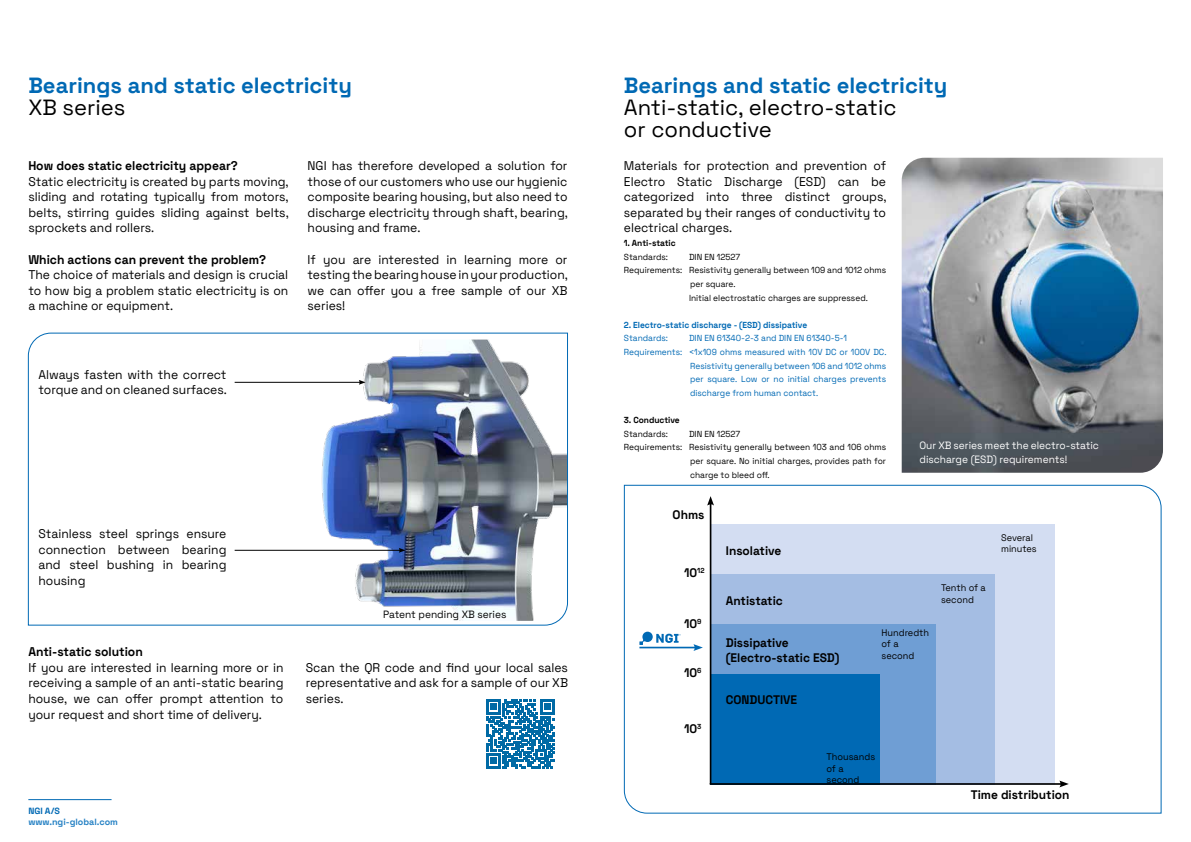
<style>
.page{position:relative;width:1191px;height:842px;background:#fff}
.page>*{position:absolute;margin:0;border:0;box-sizing:border-box;transform-origin:0 0}
.t1{font:700 22px "Space Grotesk";color:#0069b4}
.t2{font:22px/22px "Space Grotesk";color:#000}
.t3{font:12.6px/15.6px "Space Grotesk";color:#000;text-align:justify;scale:.96 1}
.t4{font:700 12.6px "Space Grotesk";color:#000;scale:.96 1}
.t5{font:700 12.4px/15.3px "Space Grotesk";color:#000;scale:.96 1}
.t6{font:10.6px/13.6px "Space Grotesk";color:#fff;scale:.96 1}
.t7{font:10.6px "Space Grotesk";color:#000;scale:.96 1}
.t8{font:9.6px/11.5px "Space Grotesk";color:#000;scale:.96 1}
.t9{font:700 9px "Space Grotesk";color:#2581c4}
.t10{font:700 9px "Space Grotesk";color:#0069b4}
.t11{font:8.8px "Space Grotesk";color:#000;scale:.96 1}
.t12{font:8.8px "Space Grotesk";color:#0069b4;scale:.96 1}
.t13{font:700 8.8px "Space Grotesk";color:#0069b4;scale:.96 1}
.t14{font:700 8.8px "Space Grotesk";color:#000;scale:.96 1}
</style>
<div class="page">
<hr style="left:28px;top:799px;width:84px;height:1px;background:#0069b4">
<svg style="left:27px;top:332px;width:541px;height:294px"></svg>
<img style="left:901px;top:158px;width:262px;height:315px">
<svg style="left:486px;top:700px;width:68px;height:68px"></svg>
<svg style="left:623px;top:484px;width:539px;height:330px"></svg>
<div style="left:710px;top:524px;width:344px;height:260px;background:#d3ddf2"></div>
<div style="left:710px;top:573px;width:284px;height:211px;background:#a4bde3"></div>
<div style="left:710px;top:623px;width:225px;height:161px;background:#6f9ed4"></div>
<div style="left:710px;top:673px;width:170px;height:111px;background:#0069b4"></div>
<hr style="left:709px;top:783px;width:353px;height:2px;background:#000">
<svg style="left:1059px;top:780px;width:9px;height:7px"></svg>
<hr style="left:639px;top:647px;width:57px;height:1px;background:#0069b4">
<svg style="left:693px;top:644px;width:10px;height:7px"></svg>
<hr style="left:709px;top:502px;width:2px;height:282px;background:#000">
<svg style="left:707px;top:496px;width:7px;height:10px"></svg>
<hr style="left:235px;top:382px;width:125px;height:1px;background:#000">
<svg style="left:359px;top:380px;width:6px;height:5px"></svg>
<hr style="left:235px;top:550px;width:165px;height:1px;background:#000">
<svg style="left:399px;top:548px;width:6px;height:5px"></svg>
<h1 class="t1" style="left:28px;top:69px;width:325px">Bearings and static electricity</h1>
<h1 class="t2" style="left:28px;top:95px;width:99px">XB series</h1>
<p class="t4" style="left:28px;top:157px;width:220px">How does static electricity appear?</p>
<p class="t3" style="left:28px;top:173px;width:273px">Static electricity is created by parts moving, sliding and rotating typically from motors, belts, stirring guides sliding against belts, sprockets and rollers.</p>
<p class="t4" style="left:28px;top:250px;width:249px">Which actions can prevent the problem?</p>
<p class="t3" style="left:28px;top:266px;width:272px">The choice of materials and design is crucial to how big a problem static electricity is on a machine or equipment.</p>
<p class="t3" style="left:307px;top:157px;width:273px">NGI has therefore developed a solution for those of our customers who use our hygienic composite bearing housing, but also need to discharge electricity through shaft, bearing, housing and frame.</p>
<p class="t3" style="left:307px;top:251px;width:273px">If you are interested in learning more or testing the bearing house in your production, we can offer you a free sample of our XB series!</p>
<p class="t3" style="left:39px;top:366px;width:198px">Always fasten with the correct torque and on cleaned surfaces.</p>
<p class="t3" style="left:39px;top:525px;width:197px">Stainless steel springs ensure connection between bearing and steel bushing in bearing housing</p>
<p class="t7" style="left:383px;top:607px;width:130px">Patent pending XB series</p>
<p class="t4" style="left:28px;top:643px;width:121px">Anti-static solution</p>
<p class="t3" style="left:28px;top:659px;width:267px">If you are interested in learning more or in receiving a sample of an anti-static bearing house, we can offer prompt attention to your request and short time of delivery.</p>
<p class="t3" style="left:306px;top:659px;width:275px">Scan the QR code and find your local sales representative and ask for a sample of our XB series.</p>
<p class="t10" style="left:28px;top:804px;width:33px">NGI A/S</p>
<p class="t9" style="left:28px;top:815px;width:91px">www.ngi-global.com</p>
<h1 class="t1" style="left:624px;top:69px;width:325px">Bearings and static electricity</h1>
<h1 class="t2" style="left:624px;top:95px;width:274px">Anti-static, electro-static or conductive</h1>
<p class="t3" style="left:624px;top:157px;width:275px">Materials for protection and prevention of Electro Static Discharge (ESD) can be categorized into three distinct groups, separated by their ranges of conductivity to electrical charges.</p>
<p class="t14" style="left:624px;top:237px;width:56px">1. Anti-static</p>
<p class="t11" style="left:624px;top:250px;width:48px">Standards:</p>
<p class="t11" style="left:689px;top:250px;width:55px">DIN EN 12527</p>
<p class="t11" style="left:624px;top:264px;width:275px">Requirements: Resistivity generally between 109 and 1012 ohms</p>
<p class="t11" style="left:690px;top:277px;width:49px">per square.</p>
<p class="t11" style="left:689px;top:291px;width:188px">Initial electrostatic charges are suppressed.</p>
<p class="t13" style="left:624px;top:318px;width:192px">2. Electro-static discharge - (ESD) dissipative</p>
<p class="t12" style="left:624px;top:332px;width:48px">Standards:</p>
<p class="t12" style="left:689px;top:332px;width:166px">DIN EN 61340-2-3 and DIN EN 61340-5-1</p>
<p class="t12" style="left:624px;top:345px;width:275px">Requirements: &lt;1x109 ohms measured with 10V DC or 100V DC.</p>
<p class="t12" style="left:690px;top:359px;width:206px">Resistivity generally between 106 and 1012 ohms</p>
<p class="t12" style="left:690px;top:373px;width:206px">per square. Low or no initial charges prevents</p>
<p class="t12" style="left:690px;top:386px;width:135px">discharge from human contact.</p>
<p class="t14" style="left:624px;top:414px;width:60px">3. Conductive</p>
<p class="t11" style="left:624px;top:427px;width:48px">Standards:</p>
<p class="t11" style="left:689px;top:427px;width:55px">DIN EN 12527</p>
<p class="t11" style="left:624px;top:441px;width:275px">Requirements: Resistivity generally between 103 and 106 ohms</p>
<p class="t11" style="left:690px;top:454px;width:206px">per square. No initial charges, provides path for</p>
<p class="t11" style="left:690px;top:468px;width:85px">charge to bleed off.</p>
<p class="t5" style="left:672px;top:507px;width:35px">Ohms</p>
<p class="t5" style="left:684px;top:565px;width:23px">10<sup>12</sup></p>
<p class="t5" style="left:726px;top:542px;width:59px">Insolative</p>
<p class="t5" style="left:726px;top:592px;width:61px">Antistatic</p>
<p class="t6" style="left:919px;top:438px;width:188px">Our XB series meet the electro-static discharge (ESD) requirements!</p>
<p class="t8" style="left:941px;top:582px;width:48px">Tenth of a second</p>
<p class="t8" style="left:1001px;top:531px;width:39px">Several minutes</p>
<p class="t5" style="left:684px;top:615px;width:20px">10<sup>9</sup></p>
<p class="t5" style="left:684px;top:665px;width:20px">10<sup>6</sup></p>
<p class="t5" style="left:684px;top:720px;width:20px">10<sup>3</sup></p>
<p class="t5" style="left:726px;top:634px;width:120px">Dissipative (Electro-static ESD)</p>
<p class="t5" style="left:726px;top:691px;width:76px">CONDUCTIVE</p>
<p class="t8" style="left:881px;top:626px;width:51px">Hundredth of a second</p>
<p class="t8" style="left:826px;top:751px;width:52px">Thousands of a second</p>
<p class="t5" style="left:971px;top:786px;width:104px">Time distribution</p>
</div>
